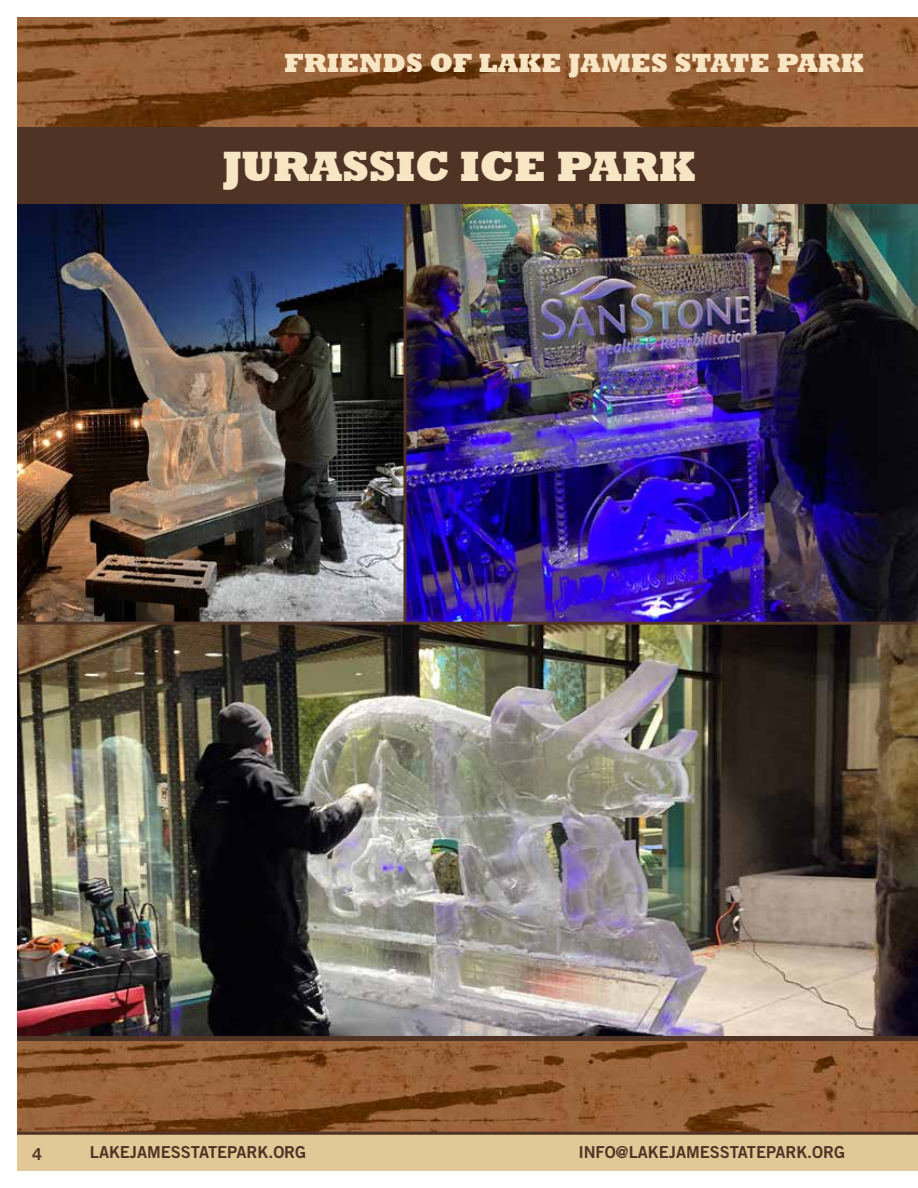
<style>
.page{position:relative;width:918px;height:1188px;background:#fff}
.page>*{position:absolute;margin:0;border:0;box-sizing:border-box;transform-origin:0 0}
.t1{font:800 43.5px "Rockwell";letter-spacing:-.01em;color:#f7e5c4}
.t2{font:800 27px "Rockwell";color:#f7e5c4}
.t3{font:16.5px "Trade Gothic LT Std Bd 2";letter-spacing:-.005em;color:#4f3325}
</style>
<div class="page">
<img style="left:17px;top:17px;width:901px;height:110px">
<div style="left:17px;top:1036px;width:901px;height:77px;background:linear-gradient(to right,#4f3325,#4f3325)"></div>
<img style="left:17px;top:1042px;width:901px;height:90px">
<div style="left:17px;top:127px;width:901px;height:77px;background:#4f3325"></div>
<div style="left:17px;top:1134px;width:901px;height:37px;background:#e3c897"></div>
<hr style="left:17px;top:1132px;width:901px;height:3px;background:#4f3325">
<img style="left:17px;top:204px;width:387px;height:418px">
<img style="left:17px;top:625px;width:901px;height:411px">
<img style="left:406px;top:204px;width:512px;height:418px">
<hr style="left:17px;top:622px;width:901px;height:3px;background:#4f3325">
<hr style="left:404px;top:201px;width:2px;height:422px;background:#4f3325">
<h2 class="t2" style="left:285px;top:48px;width:581px">FRIENDS OF LAKE JAMES STATE PARK</h2>
<h1 class="t1" style="left:222px;top:141px;width:475px">JURASSIC ICE PARK</h1>
<p class="t3" style="left:32px;top:1143px;width:12px">4</p>
<p class="t3" style="left:90px;top:1142px;width:218px">LAKEJAMESSTATEPARK.ORG</p>
<p class="t3" style="left:578px;top:1142px;width:268px">INFO@LAKEJAMESSTATEPARK.ORG</p>
</div>
